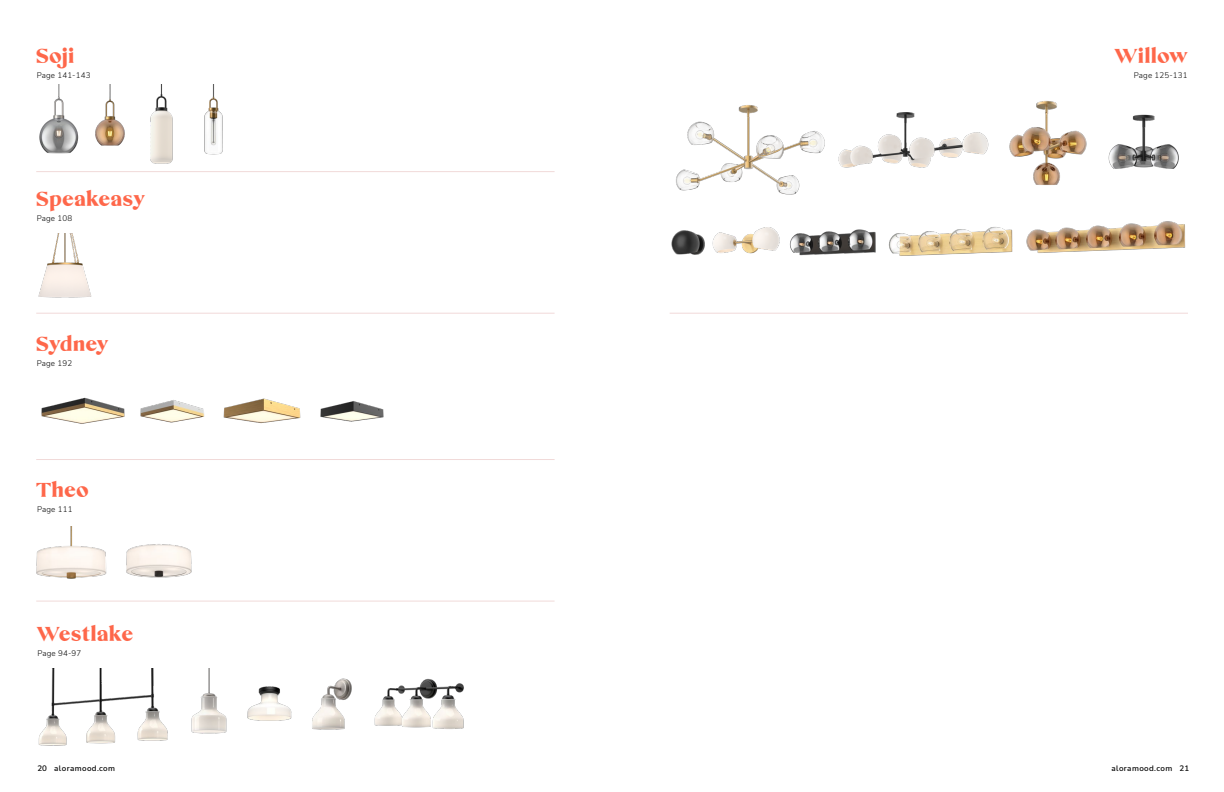
<style>
.page{position:relative;width:1224px;height:792px;background:#fff}
.page>*{position:absolute;margin:0;border:0;box-sizing:border-box;transform-origin:0 0}
.t1{font:23px "Mikela";letter-spacing:.03em;color:#fe674a}
.Family_Description{font:300 8px "Nunito";letter-spacing:.02em;color:#000}
.page_catagory_left{font:600 8px "Nunito";letter-spacing:.05em;color:#000}
</style>
<div class="page">
<hr style="left:36px;top:601px;width:519px;height:1px;background:#f1dad9">
<hr style="left:36px;top:459px;width:519px;height:1px;background:#f1dad9">
<img style="left:36px;top:526px;width:71px;height:53px">
<img style="left:126px;top:544px;width:66px;height:34px">
<img style="left:38px;top:668px;width:130px;height:78px">
<img style="left:191px;top:668px;width:36px;height:66px">
<img style="left:247px;top:686px;width:45px;height:35px">
<img style="left:312px;top:678px;width:40px;height:52px">
<img style="left:374px;top:678px;width:90px;height:51px">
<img style="left:676px;top:105px;width:149px;height:90px">
<img style="left:838px;top:112px;width:151px;height:56px">
<img style="left:1009px;top:101px;width:78px;height:84px">
<img style="left:1108px;top:114px;width:71px;height:55px">
<img style="left:671px;top:230px;width:34px;height:25px">
<img style="left:712px;top:227px;width:68px;height:27px">
<img style="left:789px;top:229px;width:87px;height:27px">
<img style="left:888px;top:227px;width:125px;height:29px">
<img style="left:1026px;top:221px;width:160px;height:32px">
<img style="left:41px;top:397px;width:84px;height:27px">
<img style="left:223px;top:398px;width:78px;height:26px">
<img style="left:140px;top:400px;width:65px;height:23px">
<img style="left:320px;top:401px;width:64px;height:21px">
<hr style="left:36px;top:313px;width:519px;height:1px;background:#f1dad9">
<hr style="left:670px;top:313px;width:518px;height:1px;background:#f1dad9">
<hr style="left:36px;top:171px;width:519px;height:1px;background:#f1dad9">
<img style="left:39px;top:85px;width:40px;height:69px">
<img style="left:150px;top:85px;width:23px;height:79px">
<img style="left:95px;top:85px;width:30px;height:61px">
<img style="left:204px;top:85px;width:19px;height:70px">
<img style="left:38px;top:233px;width:54px;height:65px">
<p class="t1" style="left:36px;top:46px;width:39px">Soji</p>
<p class="Family_Description" style="left:37px;top:69px;width:55px">Page 141-143</p>
<p class="t1" style="left:36px;top:189px;width:110px">Speakeasy</p>
<p class="Family_Description" style="left:37px;top:213px;width:37px">Page 108</p>
<p class="t1" style="left:36px;top:334px;width:74px">Sydney</p>
<p class="Family_Description" style="left:37px;top:357px;width:37px">Page 192</p>
<p class="t1" style="left:37px;top:481px;width:53px">Theo</p>
<p class="Family_Description" style="left:37px;top:504px;width:37px">Page 111</p>
<p class="t1" style="left:37px;top:624px;width:98px">Westlake</p>
<p class="Family_Description" style="left:38px;top:647px;width:45px">Page 94-97</p>
<p class="t1" style="left:1115px;top:46px;width:75px">Willow</p>
<p class="Family_Description" style="left:1134px;top:69px;width:55px">Page 125-131</p>
<p class="page_catagory_left" style="left:37px;top:763px;width:11px">20</p>
<p class="page_catagory_left" style="left:54px;top:763px;width:62px">aloramood.com</p>
<p class="page_catagory_left" style="left:1112px;top:763px;width:62px">aloramood.com</p>
<p class="page_catagory_left" style="left:1180px;top:763px;width:11px">21</p>
</div>
